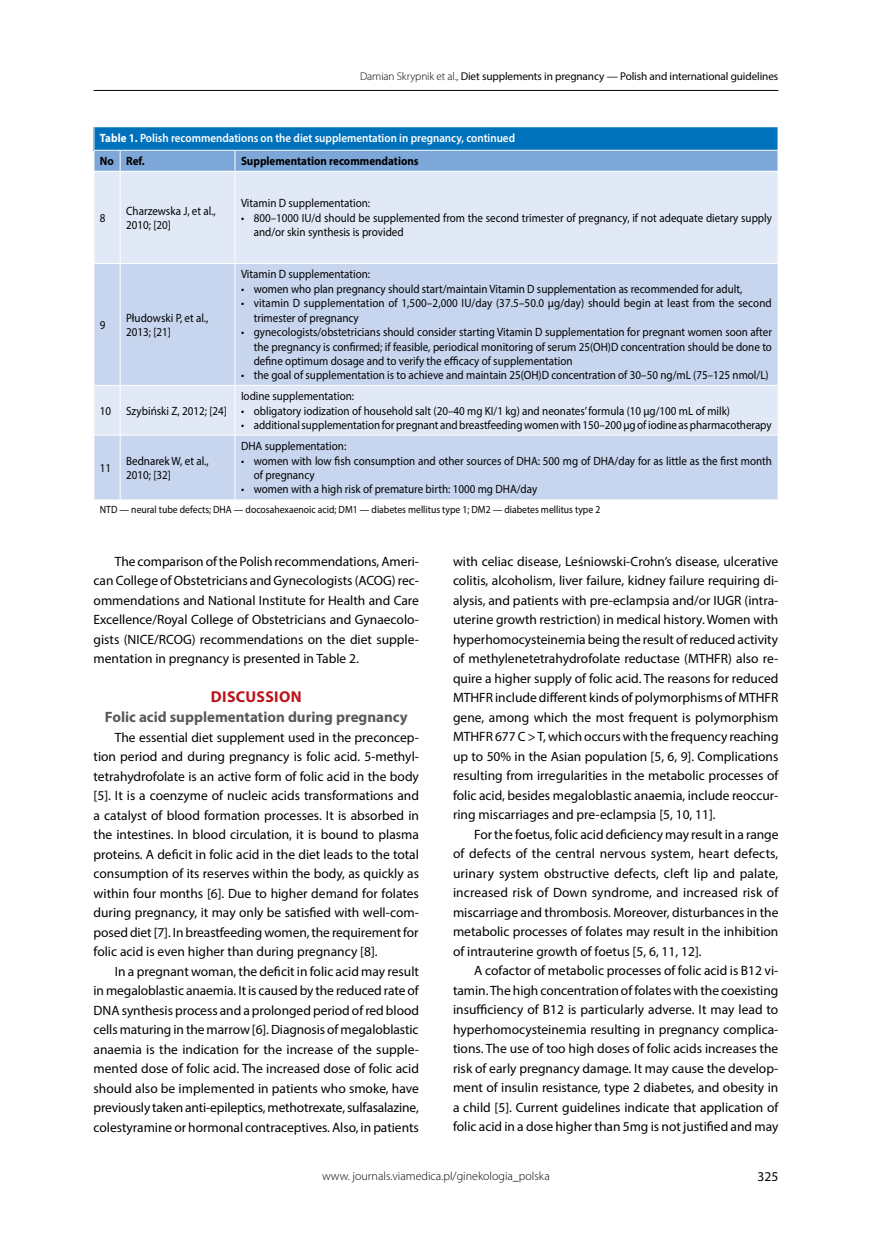
<style>
.page{position:relative;width:872px;height:1234px;background:#fff}
.page>*{position:absolute;margin:0;border:0;box-sizing:border-box;transform-origin:0 0}
.t1{font:700 15.75px "Myriad Pro";letter-spacing:.02em;color:#ba141a}
.t2{font:700 15px "Myriad Pro";color:#58595b}
.t3{font:13.5px/19.5px "Myriad Pro";color:#000;text-align:justify}
.t4{font:12px/14.4px "Myriad Pro";color:#000;scale:.92 1}
.t5{font:600 12px/23.5px "Myriad Pro";color:#fff;scale:.92 1}
.t6{font:300 12px "Myriad Pro";color:#000}
.t7{font:700 12px "Myriad Pro";color:#000;scale:.92 1}
.t8{font:11.25px "Myriad Pro";letter-spacing:-.01em;color:#000}
.t9{font:10.5px "Myriad Pro";color:#000;scale:.92 1}
.s1{font-weight:300}
.s2{font-weight:700}
.s3{font-weight:700;color:#000}
</style>
<div class="page">
<hr style="left:94px;top:90px;width:684px;height:1px;background:#000">
<div style="left:95px;top:172px;width:682px;height:91px;background:#e1e8f6"></div>
<svg style="left:95px;top:264px;width:682px;height:235px;background:#ccd9ef"></svg>
<hr style="left:120px;top:172px;width:1px;height:91px;background:#fff">
<hr style="left:235px;top:172px;width:1px;height:91px;background:#fff">
<hr style="left:120px;top:264px;width:1px;height:121px;background:#fff">
<hr style="left:235px;top:264px;width:1px;height:121px;background:#fff">
<hr style="left:120px;top:385px;width:1px;height:49px;background:#fff">
<hr style="left:235px;top:385px;width:1px;height:49px;background:#fff">
<hr style="left:120px;top:435px;width:1px;height:64px;background:#fff">
<hr style="left:235px;top:435px;width:1px;height:64px;background:#fff">
<svg style="left:94px;top:127px;width:684px;height:44px;background:#418ecb"></svg>
<svg style="left:95px;top:385px;width:25px;height:1px"></svg>
<hr style="left:120px;top:385px;width:115px;height:1px;background:#fff">
<hr style="left:235px;top:385px;width:543px;height:1px;background:#fff">
<svg style="left:94px;top:434px;width:26px;height:1px"></svg>
<hr style="left:120px;top:434px;width:115px;height:1px;background:#fff">
<hr style="left:235px;top:434px;width:543px;height:1px;background:#fff">
<p class="t8" style="left:360px;top:70px;width:420px"><span class="s1">Damian Skrypnik et al.,</span> Diet supplements in pregnancy — Polish and international guidelines</p>
<p class="t5" style="left:100px;top:126px;width:453px"><span class="s2">Table 1.</span> Polish recommendations on the diet supplementation in pregnancy, continued<br><span class="s3">No Ref.</span></p>
<p class="t7" style="left:241px;top:153px;width:195px">Supplementation recommendations</p>
<p class="t4" style="left:100px;top:210px;width:8px">8</p>
<p class="t4" style="left:126px;top:203px;width:99px">Charzewska J, et al.,<br>2010; [20]</p>
<p class="t4" style="left:100px;top:317px;width:8px">9</p>
<p class="t4" style="left:126px;top:310px;width:91px">Płudowski P, et al.,<br>2013; [21]</p>
<p class="t4" style="left:100px;top:403px;width:140px">10 Szybiński Z, 2012; [24]</p>
<p class="t4" style="left:241px;top:196px;width:142px">Vitamin D supplementation:</p>
<p class="t4" style="left:254px;top:210px;width:565px;text-indent:-13px">• 800–1000 IU/d should be supplemented from the second trimester of pregnancy, if not adequate dietary supply and/or skin synthesis is provided</p>
<p class="t4" style="left:241px;top:267px;width:142px">Vitamin D supplementation:</p>
<p class="t4" style="left:241px;top:281px;width:546px">• women who plan pregnancy should start/maintain Vitamin D supplementation as recommended for adult,</p>
<p class="t4" style="left:254px;top:296px;width:564px;text-indent:-13px">• vitamin D supplementation of 1,500–2,000 IU/day (37.5–50.0 μg/day) should begin at least from the second trimester of pregnancy</p>
<p class="t4" style="left:254px;top:324px;width:565px;text-align:justify;text-indent:-13px">• gynecologists/obstetricians should consider starting Vitamin D supplementation for pregnant women soon after the pregnancy is confirmed; if feasible, periodical monitoring of serum 25(OH)D concentration should be done to define optimum dosage and to verify the efficacy of supplementation</p>
<p class="t4" style="left:241px;top:368px;width:575px">• the goal of supplementation is to achieve and maintain 25(OH)D concentration of 30–50 ng/mL (75–125 nmol/L)</p>
<p class="t4" style="left:241px;top:389px;width:124px">Iodine supplementation:</p>
<p class="t4" style="left:241px;top:403px;width:533px">• obligatory iodization of household salt (20–40 mg KI/1 kg) and neonates’ formula (10 μg/100 mL of milk)</p>
<p class="t4" style="left:241px;top:417px;width:578px">• additional supplementation for pregnant and breastfeeding women with 150–200 μg of iodine as pharmacotherapy</p>
<p class="t4" style="left:241px;top:438px;width:116px">DHA supplementation:</p>
<p class="t4" style="left:254px;top:453px;width:565px;text-indent:-13px">• women with low fish consumption and other sources of DHA: 500 mg of DHA/day for as little as the first month of pregnancy</p>
<p class="t4" style="left:241px;top:482px;width:323px">• women with a high risk of premature birth: 1000 mg DHA/day</p>
<p class="t9" style="left:100px;top:503px;width:545px">NTD — neural tube defects; DHA — docosahexaenoic acid; DM1 — diabetes mellitus type 1; DM2 — diabetes mellitus type 2</p>
<p class="t4" style="left:100px;top:460px;width:14px">11</p>
<p class="t4" style="left:126px;top:453px;width:91px">Bednarek W, et al.,<br>2010; [32]</p>
<p class="t3" style="left:94px;top:551px;width:327px;text-indent:21px">The comparison of the Polish recommendations, Ameri&shy;can College of Obstetricians and Gynecologists (ACOG) rec&shy;ommendations and National Institute for Health and Care Excellence/Royal College of Obstetricians and Gynaecolo&shy;gists (NICE/RCOG) recommendations on the diet supple&shy;mentation in pregnancy is presented in Table 2.</p>
<p class="t1" style="left:211px;top:686px;width:92px">DISCUSSION</p>
<p class="t2" style="left:105px;top:707px;width:304px">Folic acid supplementation during pregnancy</p>
<p class="t3" style="left:94px;top:726px;width:327px;text-indent:21px">The essential diet supplement used in the preconcep&shy;tion period and during pregnancy is folic acid. 5-methyl&shy;tetrahydrofolate is an active form of folic acid in the body [5]. It is a coenzyme of nucleic acids transformations and a catalyst of blood formation processes. It is absorbed in the intestines. In blood circulation, it is bound to plasma proteins. A deficit in folic acid in the diet leads to the total consumption of its reserves within the body, as quickly as within four months [6]. Due to higher demand for folates during pregnancy, it may only be satisfied with well-com&shy;posed diet [7]. In breastfeeding women, the requirement for folic acid is even higher than during pregnancy [8].</p>
<p class="t3" style="left:94px;top:960px;width:327px;text-indent:21px">In a pregnant woman, the deficit in folic acid may result in megaloblastic anaemia. It is caused by the reduced rate of DNA synthesis process and a prolonged period of red blood cells maturing in the marrow [6]. Diagnosis of megaloblastic anaemia is the indication for the increase of the supple&shy;mented dose of folic acid. The increased dose of folic acid should also be implemented in patients who smoke, have previously taken anti-epileptics, methotrexate, sulfasalazine, colestyramine or hormonal contraceptives. Also, in patients</p>
<p class="t3" style="left:453px;top:551px;width:327px">with celiac disease, Leśniowski-Crohn’s disease, ulcerative colitis, alcoholism, liver failure, kidney failure requiring di&shy;alysis, and patients with pre-eclampsia and/or IUGR (intra&shy;uterine growth restriction) in medical history. Women with hyperhomocysteinemia being the result of reduced activity of methylenetetrahydrofolate reductase (MTHFR) also re&shy;quire a higher supply of folic acid. The reasons for reduced MTHFR include different kinds of polymorphisms of MTHFR gene, among which the most frequent is polymorphism MTHFR 677 C &gt; T, which occurs with the frequency reaching up to 50% in the Asian population [5, 6, 9]. Complications resulting from irregularities in the metabolic processes of folic acid, besides megaloblastic anaemia, include reoccur&shy;ring miscarriages and pre-eclampsia [5, 10, 11].</p>
<p class="t3" style="left:453px;top:824px;width:327px;text-indent:21px">For the foetus, folic acid deficiency may result in a range of defects of the central nervous system, heart defects, urinary system obstructive defects, cleft lip and palate, increased risk of Down syndrome, and increased risk of miscarriage and thrombosis. Moreover, disturbances in the metabolic processes of folates may result in the inhibition of intrauterine growth of foetus [5, 6, 11, 12].</p>
<p class="t3" style="left:453px;top:960px;width:327px;text-indent:21px">A cofactor of metabolic processes of folic acid is B12 vi&shy;tamin. The high concentration of folates with the coexisting insufficiency of B12 is particularly adverse. It may lead to hyperhomocysteinemia resulting in pregnancy complica&shy;tions. The use of too high doses of folic acids increases the risk of early pregnancy damage. It may cause the develop&shy;ment of insulin resistance, type 2 diabetes, and obesity in a child [5]. Current guidelines indicate that application of folic acid in a dose higher than 5mg is not justified and may</p>
<p class="t6" style="left:322px;top:1169px;width:229px">www. journals.viamedica.pl/ginekologia_polska</p>
<p class="t3" style="left:757px;top:1166px;width:22px">325</p>
</div>
